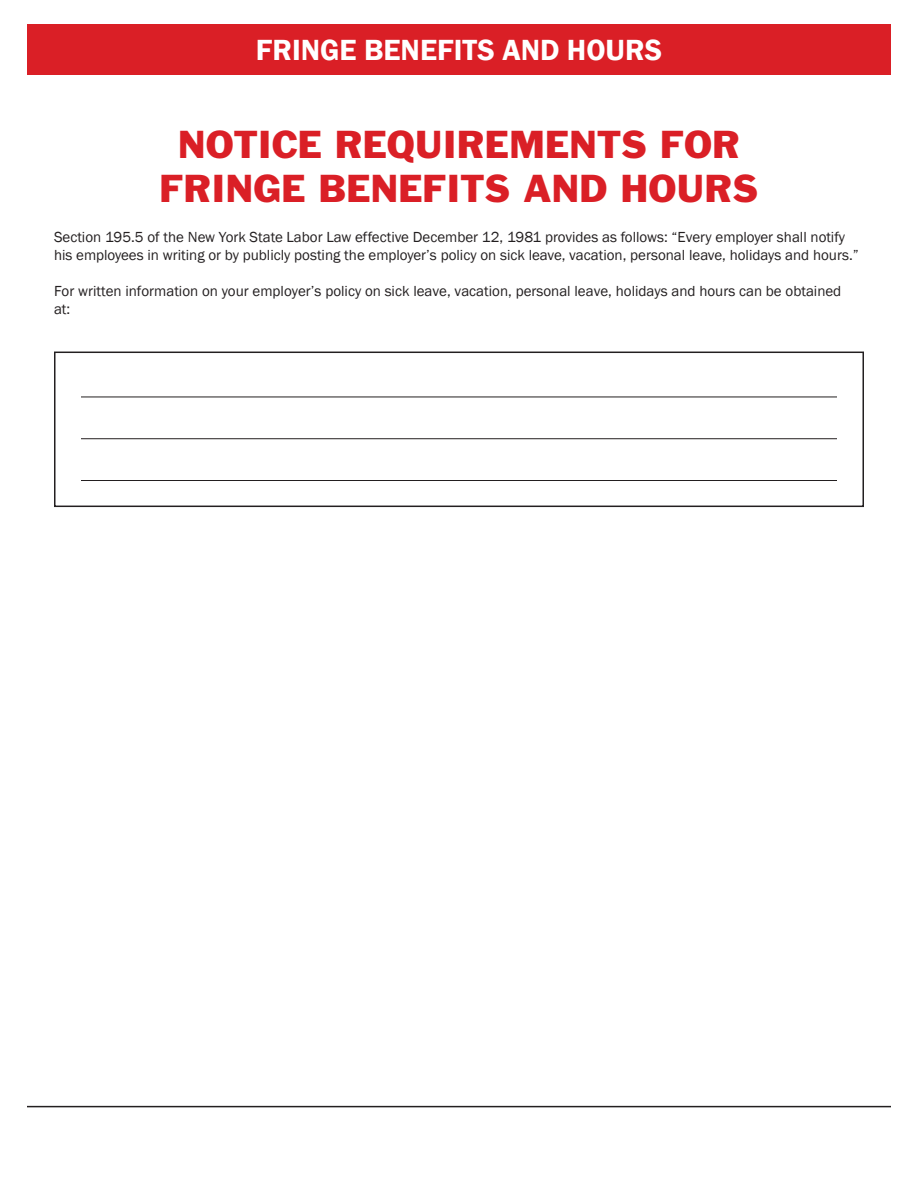
<style>
.page{position:relative;width:918px;height:1188px;background:#fff}
.page>*{position:absolute;margin:0;border:0;box-sizing:border-box;transform-origin:0 0}
.t1{font:36px/43.2px "Franklin Gothic";color:#da1f26;text-align:center}
.t2{font:600 30px "Franklin Gothic";color:#fff}
.t3{font:15px/18px "Franklin Gothic";color:#231f20}
</style>
<div class="page">
<hr style="left:27px;top:1106px;width:864px;height:1px;background:#231f20">
<div style="left:27px;top:24px;width:864px;height:50px;background:#da1f26"></div>
<hr style="left:81px;top:397px;width:756px;height:1px;background:#231f20">
<hr style="left:81px;top:438px;width:756px;height:1px;background:#231f20">
<hr style="left:81px;top:480px;width:756px;height:1px;background:#231f20">
<div style="left:54px;top:352px;width:810px;height:155px;border:2px solid #231f20"></div>
<h2 class="t2" style="left:256px;top:31px;width:408px">FRINGE BENEFITS AND HOURS</h2>
<h1 class="t1" style="left:159px;top:123px;width:601px">NOTICE REQUIREMENTS FOR<br>FRINGE BENEFITS AND HOURS</h1>
<p class="t3" style="left:54px;top:228px;width:806px">Section 195.5 of the New York State Labor Law effective December 12, 1981 provides as follows: “Every employer shall notify his employees in writing or by publicly posting the employer’s policy on sick leave, vacation, personal leave, holidays and hours.”</p>
<p class="t3" style="left:54px;top:282px;width:789px">For written information on your employer’s policy on sick leave, vacation, personal leave, holidays and hours can be obtained at:</p>
</div>
